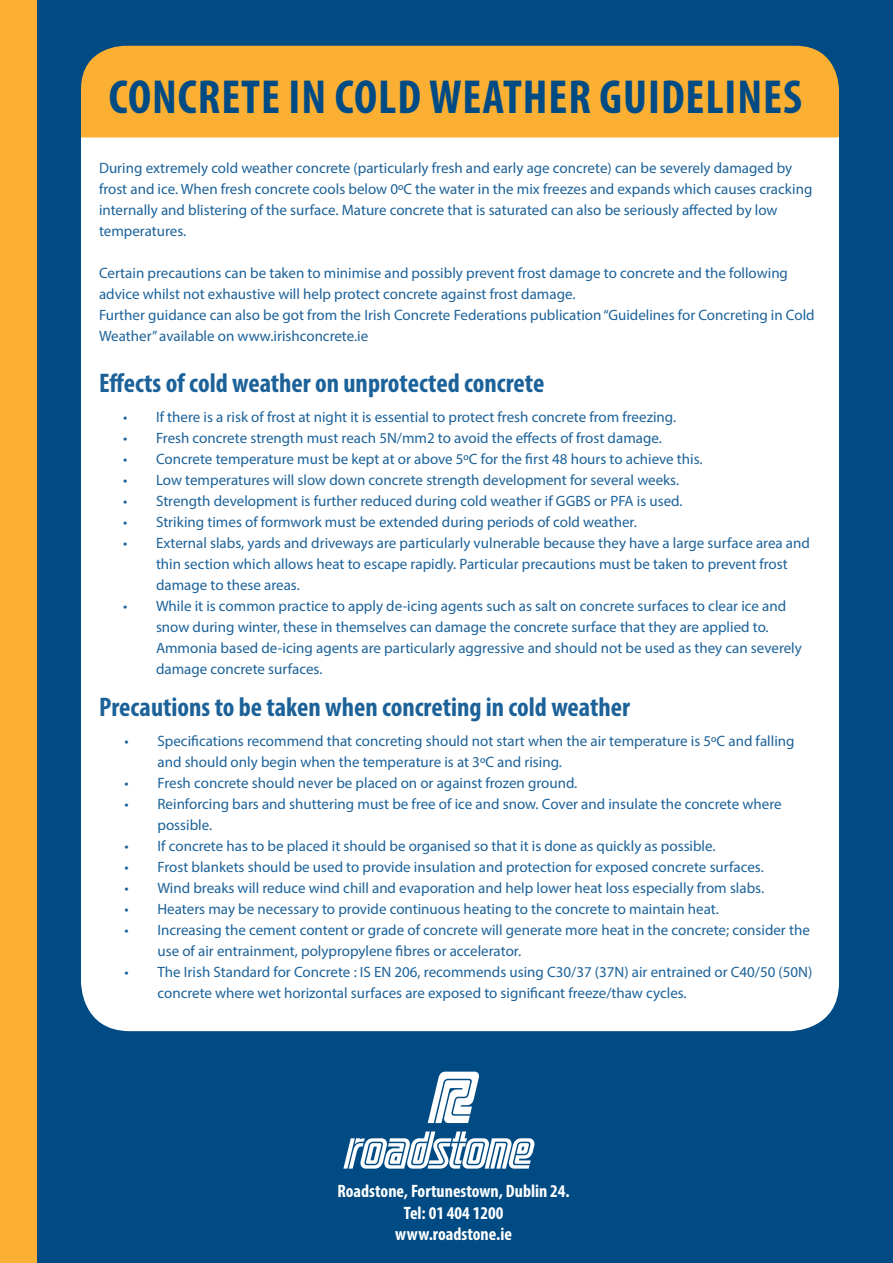
<style>
.page{position:relative;width:893px;height:1263px;background:#004b84}
.page>*{position:absolute;margin:0;border:0;box-sizing:border-box;transform-origin:0 0}
.t1{font:700 condensed 48px "Myriad Pro";letter-spacing:.02em;color:#004b84}
.Body{font:700 condensed 27px "Myriad Pro";color:#1c6299}
.t2{font:700 condensed 18px "Myriad Pro";color:#fff}
.Body-2{font:15px/21px "Myriad Pro";color:#1c6299}
</style>
<div class="page">
<div style="left:0;top:0;width:36px;height:1263px;background:#fbb033"></div>
<div style="left:81px;top:54px;width:758px;height:977px;background:#fff;border-radius:49px"></div>
<div style="left:81px;top:46px;width:758px;height:91px;background:#fbb033"></div>
<svg style="left:343px;top:1131px;width:191px;height:37px"></svg>
<svg style="left:428px;top:1072px;width:51px;height:51px"></svg>
<p class="t1" style="left:109px;top:67px;width:695px">CONCRETE IN COLD WEATHER GUIDELINES</p>
<p class="Body-2" style="left:99px;top:157px;width:715px">During extremely cold weather concrete (particularly fresh and early age concrete) can be severely damaged by frost and ice. When fresh concrete cools below 0ºC the water in the mix freezes and expands which causes cracking internally and blistering of the surface. Mature concrete that is saturated can also be seriously affected by low temperatures.</p>
<p class="Body-2" style="left:99px;top:262px;width:690px">Certain precautions can be taken to minimise and possibly prevent frost damage to concrete and the following advice whilst not exhaustive will help protect concrete against frost damage.</p>
<p class="Body-2" style="left:99px;top:304px;width:717px">Further guidance can also be got from the Irish Concrete Federations publication “Guidelines for Concreting in Cold</p>
<p class="Body-2" style="left:99px;top:325px;width:271px">Weather” available on www.irishconcrete.ie</p>
<p class="Body" style="left:99px;top:366px;width:447px">Effects of cold weather on unprotected concrete</p>
<p class="Body-2" style="left:123px;top:406px;width:555px">• If there is a risk of frost at night it is essential to protect fresh concrete from freezing.</p>
<p class="Body-2" style="left:123px;top:427px;width:540px">• Fresh concrete strength must reach 5N/mm2 to avoid the effects of frost damage.</p>
<p class="Body-2" style="left:123px;top:448px;width:581px">• Concrete temperature must be kept at or above 5ºC for the first 48 hours to achieve this.</p>
<p class="Body-2" style="left:123px;top:469px;width:558px">• Low temperatures will slow down concrete strength development for several weeks.</p>
<p class="Body-2" style="left:123px;top:490px;width:561px">• Strength development is further reduced during cold weather if GGBS or PFA is used.</p>
<p class="Body-2" style="left:123px;top:511px;width:515px">• Striking times of formwork must be extended during periods of cold weather.</p>
<p class="Body-2" style="left:156px;top:532px;width:655px;text-indent:-33px">• External slabs, yards and driveways are particularly vulnerable because they have a large surface area and thin section which allows heat to escape rapidly. Particular precautions must be taken to prevent frost damage to these areas.</p>
<p class="Body-2" style="left:156px;top:595px;width:647px;text-indent:-33px">• While it is common practice to apply de-icing agents such as salt on concrete surfaces to clear ice and snow during winter, these in themselves can damage the concrete surface that they are applied to.<br>Ammonia based de-icing agents are particularly aggressive and should not be used as they can severely damage concrete surfaces.</p>
<p class="Body" style="left:99px;top:690px;width:533px">Precautions to be taken when concreting in cold weather</p>
<p class="Body-2" style="left:158px;top:730px;width:638px;text-indent:-33px">• Specifications recommend that concreting should not start when the air temperature is 5ºC and falling and should only begin when the temperature is at 3ºC and rising.</p>
<p class="Body-2" style="left:124px;top:772px;width:454px">• Fresh concrete should never be placed on or against frozen ground.</p>
<p class="Body-2" style="left:158px;top:793px;width:626px;text-indent:-33px">• Reinforcing bars and shuttering must be free of ice and snow. Cover and insulate the concrete where possible.</p>
<p class="Body-2" style="left:124px;top:835px;width:593px">• If concrete has to be placed it should be organised so that it is done as quickly as possible.</p>
<p class="Body-2" style="left:124px;top:856px;width:641px">• Frost blankets should be used to provide insulation and protection for exposed concrete surfaces.</p>
<p class="Body-2" style="left:124px;top:877px;width:641px">• Wind breaks will reduce wind chill and evaporation and help lower heat loss especially from slabs.</p>
<p class="Body-2" style="left:124px;top:898px;width:596px">• Heaters may be necessary to provide continuous heating to the concrete to maintain heat.</p>
<p class="Body-2" style="left:158px;top:919px;width:654px;text-indent:-33px">• Increasing the cement content or grade of concrete will generate more heat in the concrete; consider the use of air entrainment, polypropylene fibres or accelerator.</p>
<p class="Body-2" style="left:158px;top:961px;width:656px;text-indent:-33px">• The Irish Standard for Concrete : IS EN 206, recommends using C30/37 (37N) air entrained or C40/50 (50N) concrete where wet horizontal surfaces are exposed to significant freeze/thaw cycles.</p>
<p class="t2" style="left:337px;top:1180px;width:234px">Roadstone, Fortunestown, Dublin 24.</p>
<p class="t2" style="left:404px;top:1201px;width:101px">Tel: 01 404 1200</p>
<p class="t2" style="left:395px;top:1223px;width:118px">www.roadstone.ie</p>
</div>
